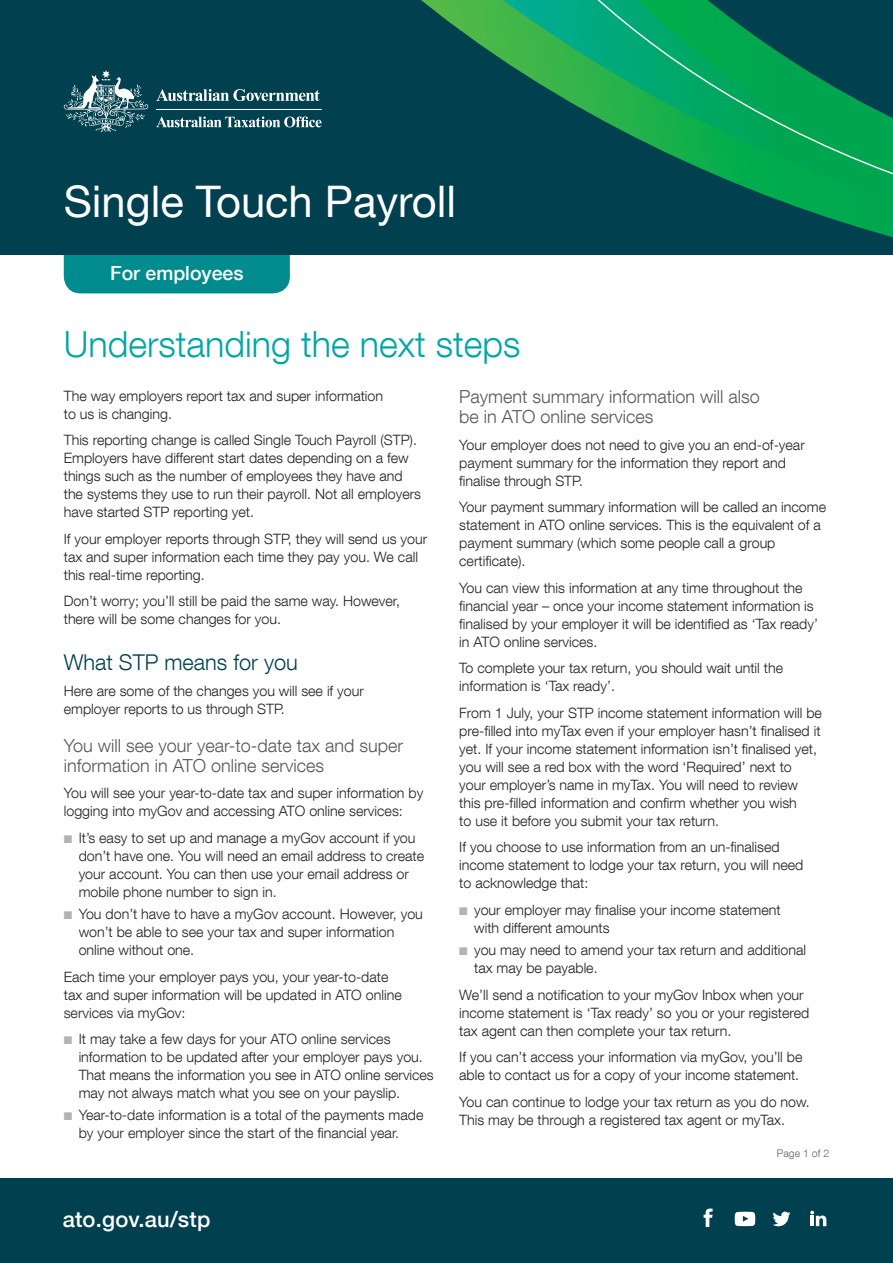
<style>
.page{position:relative;width:893px;height:1263px;background:#fff}
.page>*{position:absolute;margin:0;border:0;box-sizing:border-box;transform-origin:0 0}
.t1{font:43.5px "Helvetica Neue LT Com";color:#fff}
.t2{font:300 36px "Helvetica Neue LT Com";color:#00a6a5}
.t3{font:500 21.9px "Helvetica Neue LT Com";letter-spacing:.01em;color:#fff}
.t4{font:300 21.75px "Helvetica Neue LT Com";color:#00404f}
.t5{font:500 19.5px "Helvetica Neue LT Com";color:#fff}
.t6{font:300 18px/20.2px "Helvetica Neue LT Com";color:#57585a}
.t7{font:300 14.25px/18px "Helvetica Neue LT Com";color:#231f20}
.t8{font:300 10.5px "Helvetica Neue LT Com";color:#5d6162}
.s1{color:#b2b3b7}
</style>
<div class="page">
<div style="left:0;top:1178px;width:893px;height:85px;background:#00404f"></div>
<div style="left:64px;top:217px;width:226px;height:76px;background:#008c8e;border-radius:17px"></div>
<div style="left:0;top:0;width:893px;height:255px;background:#00404f"></div>
<svg style="left:421px;top:0;width:472px;height:237px"></svg>
<svg style="left:456px;top:0;width:437px;height:225px"></svg>
<svg style="left:156px;top:89px;width:164px;height:12px"></svg>
<svg style="left:64px;top:70px;width:84px;height:62px"></svg>
<hr style="left:156px;top:109px;width:166px;height:1px;background:#fff">
<svg style="left:156px;top:116px;width:166px;height:11px"></svg>
<svg style="left:704px;top:1208px;width:9px;height:19px"></svg>
<svg style="left:735px;top:1212px;width:20px;height:14px"></svg>
<svg style="left:772px;top:1211px;width:18px;height:15px"></svg>
<svg style="left:810px;top:1211px;width:16px;height:15px"></svg>
<h1 class="t1" style="left:64px;top:175px;width:394px">Single Touch Payroll</h1>
<h2 class="t5" style="left:110px;top:261px;width:135px">For employees</h2>
<h3 class="t2" style="left:64px;top:323px;width:458px">Understanding the next steps</h3>
<p class="t7" style="left:64px;top:387px;width:321px">The way employers report tax and super information to us is changing.</p>
<p class="t7" style="left:64px;top:431px;width:359px">This reporting change is called Single Touch Payroll (STP).<br>Employers have different start dates depending on a few things such as the number of employees they have and the systems they use to run their payroll. Not all employers have started STP reporting yet.</p>
<p class="t7" style="left:64px;top:530px;width:365px">If your employer reports through STP, they will send us your tax and super information each time they pay you. We call this real-time reporting.</p>
<p class="t7" style="left:64px;top:592px;width:338px">Don’t worry; you’ll still be paid the same way. However, there will be some changes for you.</p>
<h4 class="t4" style="left:64px;top:649px;width:236px">What STP means for you</h4>
<p class="t7" style="left:64px;top:682px;width:302px">Here are some of the changes you will see if your employer reports to us through STP.</p>
<h5 class="t6" style="left:64px;top:735px;width:341px">You will see your year-to-date tax and super information in ATO online services</h5>
<p class="t7" style="left:64px;top:784px;width:361px">You will see your year-to-date tax and super information by logging into myGov and accessing ATO online services:</p>
<p class="t7" style="left:79px;top:828px;width:347px;text-indent:-15px"><span class="s1">■</span> It’s easy to set up and manage a myGov account if you don’t have one. You will need an email address to create your account. You can then use your email address or mobile phone number to sign in.</p>
<p class="t7" style="left:79px;top:905px;width:346px;text-indent:-15px"><span class="s1">■</span> You don’t have to have a myGov account. However, you won’t be able to see your tax and super information online without one.</p>
<p class="t7" style="left:64px;top:967px;width:339px">Each time your employer pays you, your year-to-date tax and super information will be updated in ATO online services via myGov:</p>
<p class="t7" style="left:79px;top:1030px;width:357px;text-indent:-15px"><span class="s1">■</span> It may take a few days for your ATO online services information to be updated after your employer pays you.<br>That means the information you see in ATO online services may not always match what you see on your payslip.</p>
<p class="t7" style="left:79px;top:1106px;width:346px;text-indent:-15px"><span class="s1">■</span> Year-to-date information is a total of the payments made by your employer since the start of the financial year.</p>
<h5 class="t6" style="left:459px;top:386px;width:302px">Payment summary information will also be in ATO online services</h5>
<p class="t7" style="left:459px;top:436px;width:347px">Your employer does not need to give you an end-of-year payment summary for the information they report and finalise through STP.</p>
<p class="t7" style="left:459px;top:498px;width:368px">Your payment summary information will be called an income statement in ATO online services. This is the equivalent of a payment summary (which some people call a group certificate).</p>
<p class="t7" style="left:459px;top:579px;width:360px">You can view this information at any time throughout the financial year – once your income statement information is finalised by your employer it will be identified as ‘Tax ready’ in ATO online services.</p>
<p class="t7" style="left:459px;top:659px;width:325px">To complete your tax return, you should wait until the information is ‘Tax ready’.</p>
<p class="t7" style="left:459px;top:704px;width:364px">From 1 July, your STP income statement information will be pre-filled into myTax even if your employer hasn’t finalised it yet. If your income statement information isn’t finalised yet, you will see a red box with the word ‘Required’ next to your employer’s name in myTax. You will need to review this pre-filled information and confirm whether you wish<br>to use it before you submit your tax return.</p>
<p class="t7" style="left:459px;top:838px;width:346px">If you choose to use information from an un-finalised income statement to lodge your tax return, you will need to acknowledge that:</p>
<p class="t7" style="left:474px;top:901px;width:308px;text-indent:-15px"><span class="s1">■</span> your employer may finalise your income statement with different amounts</p>
<p class="t7" style="left:474px;top:941px;width:334px;text-indent:-15px"><span class="s1">■</span> you may need to amend your tax return and additional tax may be payable.</p>
<p class="t7" style="left:459px;top:985px;width:352px">We’ll send a notification to your myGov Inbox when your income statement is ‘Tax ready’ so you or your registered tax agent can then complete your tax return.</p>
<p class="t7" style="left:459px;top:1048px;width:345px">If you can’t access your information via myGov, you’ll be able to contact us for a copy of your income statement.</p>
<p class="t7" style="left:459px;top:1092px;width:352px">You can continue to lodge your tax return as you do now.<br>This may be through a registered tax agent or myTax.</p>
<p class="t8" style="left:777px;top:1146px;width:54px">Page 1 of 2</p>
<h3 class="t3" style="left:63px;top:1205px;width:149px">ato.gov.au/stp</h3>
</div>
